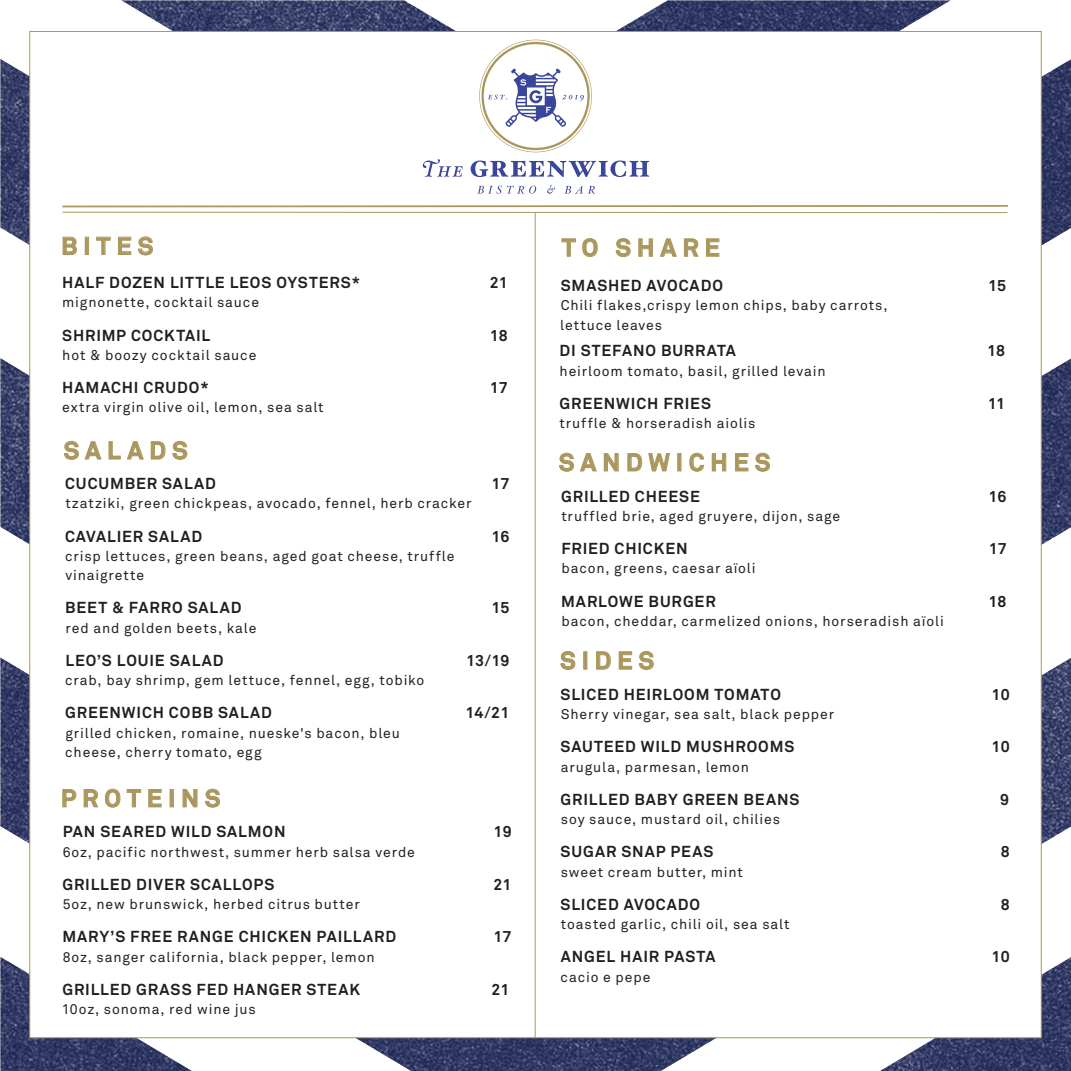
<style>
.page{position:relative;width:1071px;height:1071px;background:#fff}
.page>*{position:absolute;margin:0;border:0;box-sizing:border-box;transform-origin:0 0}
.t1{font:700 24.5px "Akkurat";letter-spacing:.245em;color:#aa975d}
.t2{font:700 15.75px "Akkurat";letter-spacing:.055em;color:#231f20}
.t3{font:14px/19.2px "Akkurat";letter-spacing:.065em;color:#231f20}
</style>
<div class="page">
<svg style="left:536px;top:957px;width:535px;height:114px"></svg>
<svg style="left:0;top:957px;width:536px;height:114px"></svg>
<svg style="left:1042px;top:658px;width:29px;height:186px;background:#50577b"></svg>
<svg style="left:0;top:657px;width:29px;height:186px;background:#495176"></svg>
<svg style="left:1042px;top:59px;width:29px;height:486px"></svg>
<svg style="left:0;top:59px;width:29px;height:485px"></svg>
<svg style="left:616px;top:0;width:334px;height:31px;background:#52597d"></svg>
<svg style="left:122px;top:0;width:334px;height:31px;background:#5b6283"></svg>
<div style="left:29px;top:31px;width:1013px;height:1007px;background:#fff;border:1px solid #aa975d"></div>
<hr style="left:535px;top:213px;width:1px;height:825px;background:#aa975d">
<hr style="left:62px;top:212px;width:945px;height:1px;background:#aa975d">
<svg style="left:62px;top:205px;width:946px;height:3px"></svg>
<svg style="left:62px;top:236px;width:15px;height:19px"></svg>
<div style="left:85px;top:237px;width:4px;height:18px;border:1px solid #aa975d"></div>
<svg style="left:96px;top:236px;width:15px;height:19px"></svg>
<svg style="left:118px;top:236px;width:14px;height:19px"></svg>
<svg style="left:138px;top:236px;width:15px;height:20px"></svg>
<svg style="left:559px;top:452px;width:38px;height:20px"></svg>
<svg style="left:603px;top:453px;width:16px;height:19px"></svg>
<svg style="left:627px;top:453px;width:43px;height:19px"></svg>
<div style="left:677px;top:453px;width:4px;height:18px;border:1px solid #aa975d"></div>
<svg style="left:689px;top:452px;width:16px;height:20px"></svg>
<svg style="left:711px;top:453px;width:16px;height:19px"></svg>
<svg style="left:735px;top:453px;width:14px;height:19px"></svg>
<svg style="left:755px;top:452px;width:15px;height:20px"></svg>
<svg style="left:62px;top:789px;width:15px;height:19px"></svg>
<svg style="left:83px;top:789px;width:16px;height:19px"></svg>
<svg style="left:105px;top:788px;width:36px;height:20px"></svg>
<svg style="left:148px;top:789px;width:14px;height:19px"></svg>
<div style="left:170px;top:789px;width:4px;height:18px;border:1px solid #aa975d"></div>
<svg style="left:182px;top:789px;width:16px;height:19px"></svg>
<svg style="left:205px;top:788px;width:15px;height:20px"></svg>
<svg style="left:64px;top:441px;width:38px;height:19px"></svg>
<svg style="left:108px;top:441px;width:36px;height:19px"></svg>
<svg style="left:150px;top:441px;width:16px;height:19px"></svg>
<svg style="left:172px;top:441px;width:16px;height:19px"></svg>
<svg style="left:560px;top:651px;width:16px;height:19px"></svg>
<div style="left:583px;top:651px;width:4px;height:19px;border:1px solid #aa975d"></div>
<svg style="left:596px;top:651px;width:15px;height:19px"></svg>
<svg style="left:618px;top:651px;width:15px;height:19px"></svg>
<svg style="left:639px;top:651px;width:15px;height:19px"></svg>
<svg style="left:561px;top:238px;width:15px;height:19px"></svg>
<svg style="left:582px;top:238px;width:16px;height:19px"></svg>
<svg style="left:615px;top:238px;width:16px;height:19px"></svg>
<svg style="left:638px;top:238px;width:15px;height:19px"></svg>
<svg style="left:660px;top:238px;width:17px;height:19px"></svg>
<svg style="left:684px;top:238px;width:15px;height:19px"></svg>
<svg style="left:706px;top:238px;width:14px;height:19px"></svg>
<svg style="left:479px;top:40px;width:113px;height:112px"></svg>
<svg style="left:423px;top:159px;width:226px;height:35px"></svg>
<h1 class="t1" style="left:61px;top:230px;width:94px">BITES</h1>
<p class="t2" style="left:62px;top:273px;width:299px">HALF DOZEN LITTLE LEOS OYSTERS*</p>
<p class="t2" style="left:490px;top:273px;width:20px">21</p>
<p class="t3" style="left:62px;top:293px;width:198px">mignonette, cocktail sauce</p>
<p class="t2" style="left:62px;top:325px;width:150px">SHRIMP COCKTAIL</p>
<p class="t2" style="left:490px;top:325px;width:20px">18</p>
<p class="t3" style="left:62px;top:346px;width:196px">hot &amp; boozy cocktail sauce</p>
<p class="t2" style="left:62px;top:378px;width:148px">HAMACHI CRUDO*</p>
<p class="t2" style="left:490px;top:378px;width:19px">17</p>
<p class="t3" style="left:62px;top:398px;width:263px">extra virgin olive oil, lemon, sea salt</p>
<h1 class="t1" style="left:64px;top:435px;width:126px">SALADS</h1>
<p class="t2" style="left:65px;top:474px;width:152px">CUCUMBER SALAD</p>
<p class="t2" style="left:492px;top:474px;width:19px">17</p>
<p class="t3" style="left:65px;top:494px;width:408px">tzatziki, green chickpeas, avocado, fennel, herb cracker</p>
<p class="t2" style="left:65px;top:526px;width:139px">CAVALIER SALAD</p>
<p class="t2" style="left:491px;top:526px;width:20px">16</p>
<p class="t3" style="left:65px;top:547px;width:391px">crisp lettuces, green beans, aged goat cheese, truffle vinaigrette</p>
<p class="t2" style="left:65px;top:598px;width:178px">BEET &amp; FARRO SALAD</p>
<p class="t2" style="left:491px;top:598px;width:20px">15</p>
<p class="t3" style="left:65px;top:619px;width:193px">red and golden beets, kale</p>
<p class="t2" style="left:65px;top:650px;width:160px">LEO’S LOUIE SALAD</p>
<p class="t2" style="left:466px;top:650px;width:45px">13/19</p>
<p class="t3" style="left:65px;top:671px;width:361px">crab, bay shrimp, gem lettuce, fennel, egg, tobiko</p>
<p class="t2" style="left:65px;top:703px;width:208px">GREENWICH COBB SALAD</p>
<p class="t2" style="left:465px;top:703px;width:46px">14/21</p>
<p class="t3" style="left:65px;top:724px;width:336px">grilled chicken, romaine, nueske's bacon, bleu cheese, cherry tomato, egg</p>
<h1 class="t1" style="left:61px;top:783px;width:161px">PROTEINS</h1>
<p class="t2" style="left:63px;top:822px;width:224px">PAN SEARED WILD SALMON</p>
<p class="t2" style="left:494px;top:822px;width:20px">19</p>
<p class="t3" style="left:63px;top:843px;width:354px">6oz, pacific northwest, summer herb salsa verde</p>
<p class="t2" style="left:62px;top:874px;width:214px">GRILLED DIVER SCALLOPS</p>
<p class="t2" style="left:493px;top:874px;width:20px">21</p>
<p class="t3" style="left:63px;top:895px;width:299px">5oz, new brunswick, herbed citrus butter</p>
<p class="t2" style="left:62px;top:927px;width:335px">MARY’S FREE RANGE CHICKEN PAILLARD</p>
<p class="t2" style="left:494px;top:927px;width:19px">17</p>
<p class="t3" style="left:63px;top:948px;width:313px">8oz, sanger california, black pepper, lemon</p>
<p class="t2" style="left:62px;top:979px;width:299px">GRILLED GRASS FED HANGER STEAK</p>
<p class="t2" style="left:491px;top:979px;width:20px">21</p>
<p class="t3" style="left:62px;top:1000px;width:196px">10oz, sonoma, red wine jus</p>
<h1 class="t1" style="left:562px;top:232px;width:159px">TO SHARE</h1>
<p class="t2" style="left:561px;top:275px;width:164px">SMASHED AVOCADO</p>
<p class="t2" style="left:988px;top:275px;width:20px">15</p>
<p class="t3" style="left:560px;top:295px;width:329px;line-height:19.8px">Chili flakes,crispy lemon chips, baby carrots, lettuce leaves</p>
<p class="t2" style="left:560px;top:341px;width:178px">DI STEFANO BURRATA</p>
<p class="t2" style="left:987px;top:341px;width:20px">18</p>
<p class="t3" style="left:560px;top:361px;width:267px">heirloom tomato, basil, grilled levain</p>
<p class="t2" style="left:560px;top:393px;width:153px">GREENWICH FRIES</p>
<p class="t2" style="left:988px;top:393px;width:19px">11</p>
<p class="t3" style="left:560px;top:414px;width:198px">truffle &amp; horseradish aiolis</p>
<h1 class="t1" style="left:559px;top:447px;width:213px">SANDWICHES</h1>
<p class="t2" style="left:561px;top:486px;width:140px">GRILLED CHEESE</p>
<p class="t2" style="left:989px;top:486px;width:20px">16</p>
<p class="t3" style="left:561px;top:507px;width:280px">truffled brie, aged gruyere, dijon, sage</p>
<p class="t2" style="left:561px;top:539px;width:128px">FRIED CHICKEN</p>
<p class="t2" style="left:989px;top:539px;width:19px">17</p>
<p class="t3" style="left:561px;top:559px;width:196px">bacon, greens, caesar aïoli</p>
<p class="t2" style="left:561px;top:591px;width:156px">MARLOWE BURGER</p>
<p class="t2" style="left:989px;top:591px;width:20px">18</p>
<p class="t3" style="left:561px;top:612px;width:384px">bacon, cheddar, carmelized onions, horseradish aïoli</p>
<h1 class="t1" style="left:560px;top:645px;width:95px">SIDES</h1>
<p class="t2" style="left:561px;top:684px;width:222px">SLICED HEIRLOOM TOMATO</p>
<p class="t2" style="left:992px;top:684px;width:20px">10</p>
<p class="t3" style="left:561px;top:705px;width:275px">Sherry vinegar, sea salt, black pepper</p>
<p class="t2" style="left:561px;top:737px;width:235px">SAUTEED WILD MUSHROOMS</p>
<p class="t2" style="left:992px;top:737px;width:20px">10</p>
<p class="t3" style="left:561px;top:757px;width:190px">arugula, parmesan, lemon</p>
<p class="t2" style="left:561px;top:789px;width:240px">GRILLED BABY GREEN BEANS</p>
<p class="t2" style="left:1000px;top:789px;width:10px">9</p>
<p class="t3" style="left:561px;top:810px;width:221px">soy sauce, mustard oil, chilies</p>
<p class="t2" style="left:561px;top:842px;width:154px">SUGAR SNAP PEAS</p>
<p class="t2" style="left:1001px;top:842px;width:10px">8</p>
<p class="t3" style="left:561px;top:862px;width:184px">sweet cream butter, mint</p>
<p class="t2" style="left:561px;top:894px;width:141px">SLICED AVOCADO</p>
<p class="t2" style="left:1001px;top:894px;width:10px">8</p>
<p class="t3" style="left:561px;top:915px;width:230px">toasted garlic, chili oil, sea salt</p>
<p class="t2" style="left:561px;top:947px;width:156px">ANGEL HAIR PASTA</p>
<p class="t2" style="left:992px;top:947px;width:20px">10</p>
<p class="t3" style="left:561px;top:967px;width:91px">cacio e pepe</p>
</div>
